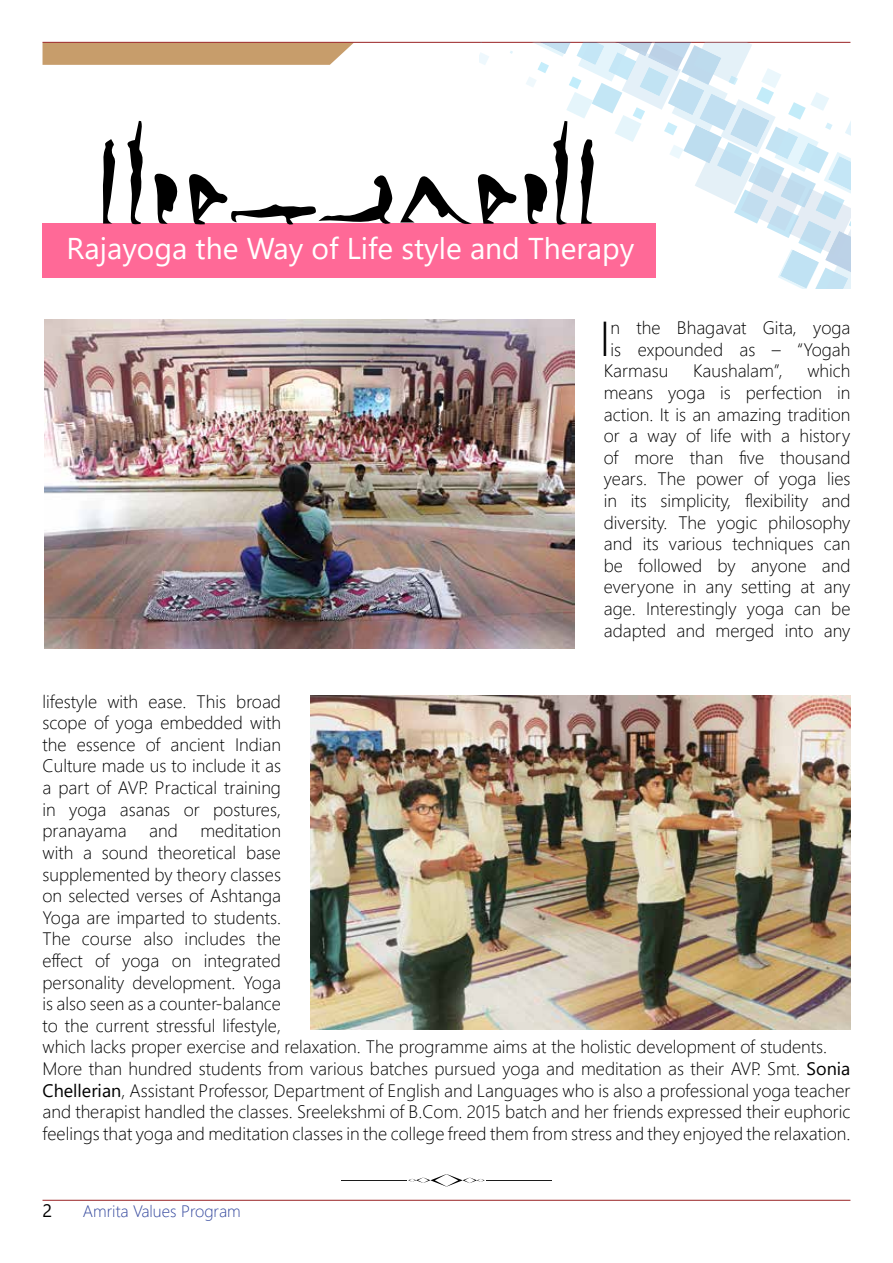
<style>
.page{position:relative;width:893px;height:1263px;background:#fff}
.page>*{position:absolute;margin:0;border:0;box-sizing:border-box;transform-origin:0 0}
.t1{font:300 48.9px "Segoe UI";color:#000}
.t2{font:30px "Segoe UI";color:#fff}
.t3{font:300 18px/21.6px "Segoe UI";color:#000;text-align:justify}
.t4{font:18px "Segoe UI";color:#000101}
.t5{font:300 16.5px "Segoe UI";color:#35499e}
.s1{font-weight:400}
</style>
<div class="page">
<hr style="left:43px;top:1200px;width:807px;height:1px;background:#992123">
<div style="left:43px;top:224px;width:613px;height:54px;background:#ff6997"></div>
<img style="left:45px;top:319px;width:529px;height:329px">
<img style="left:311px;top:696px;width:539px;height:333px">
<svg style="left:43px;top:43px;width:311px;height:22px;background:#c9a171"></svg>
<hr style="left:341px;top:1180px;width:210px;height:1px;background:#1c1c1c">
<hr style="left:408px;top:1179px;width:78px;height:2px;background:#fff">
<svg style="left:408px;top:1174px;width:77px;height:13px"></svg>
<hr style="left:43px;top:42px;width:807px;height:1px;background:#992123">
<svg style="left:479px;top:53px;width:10px;height:12px"></svg>
<svg style="left:400px;top:174px;width:117px;height:50px"></svg>
<svg style="left:126px;top:121px;width:18px;height:104px"></svg>
<svg style="left:188px;top:174px;width:205px;height:51px"></svg>
<svg style="left:102px;top:139px;width:13px;height:85px"></svg>
<svg style="left:153px;top:173px;width:28px;height:51px"></svg>
<svg style="left:523px;top:43px;width:327px;height:245px"></svg>
<h2 class="t2" style="left:67px;top:224px;width:569px">Rajayoga the Way of Life style and Therapy</h2>
<h1 class="t1" style="left:599px;top:299px;width:13px">I</h1>
<p class="t3" style="left:611px;top:316px;width:241px">n the Bhagavat Gita, yoga</p>
<p class="t3" style="left:611px;top:338px;width:241px">is expounded as – “Yogah</p>
<p class="t3" style="left:604px;top:359px;width:66px">Karmasu</p>
<p class="t3" style="left:693px;top:359px;width:91px">Kaushalam”,</p>
<p class="t3" style="left:604px;top:359px;width:248px;text-indent:203px">which means yoga is perfection in action. It is an amazing tradition or a way of life with a history of more than five thousand years. The power of yoga lies in its simplicity, flexibility and diversity. The yogic philosophy and its various techniques can be followed by anyone and everyone in any setting at any age. Interestingly yoga can be adapted and merged into any</p>
<p class="t3" style="left:43px;top:690px;width:240px">lifestyle with ease. This broad scope of yoga embedded with the essence of ancient Indian Culture made us to include it as a part of AVP. Practical training in yoga asanas or postures, pranayama</p>
<p class="t3" style="left:43px;top:819px;width:809px;text-align:left;text-indent:158px">meditation<br>with a sound theoretical base<br>supplemented by theory classes<br>on selected verses of Ashtanga<br>Yoga are imparted to students.<br>The course also includes the<br>effect of yoga on integrated<br>personality development. Yoga<br>is also seen as a counter-balance<br>to the current stressful lifestyle,<br>which lacks proper exercise and relaxation. The programme aims at the holistic development of students.<br>More than hundred students from various batches pursued yoga and meditation as their AVP. Smt. <span class="s1">Sonia Chellerian</span>, Assistant Professor, Department of English and Languages who is also a professional yoga teacher and therapist handled the classes. Sreelekshmi of B.Com. 2015 batch and her friends expressed their euphoric feelings that yoga and meditation classes in the college freed them from stress and they enjoyed the relaxation.</p>
<p class="t3" style="left:149px;top:819px;width:30px">and</p>
<p class="t4" style="left:43px;top:1196px;width:11px">2</p>
<p class="t5" style="left:83px;top:1197px;width:159px">Amrita Values Program</p>
</div>
